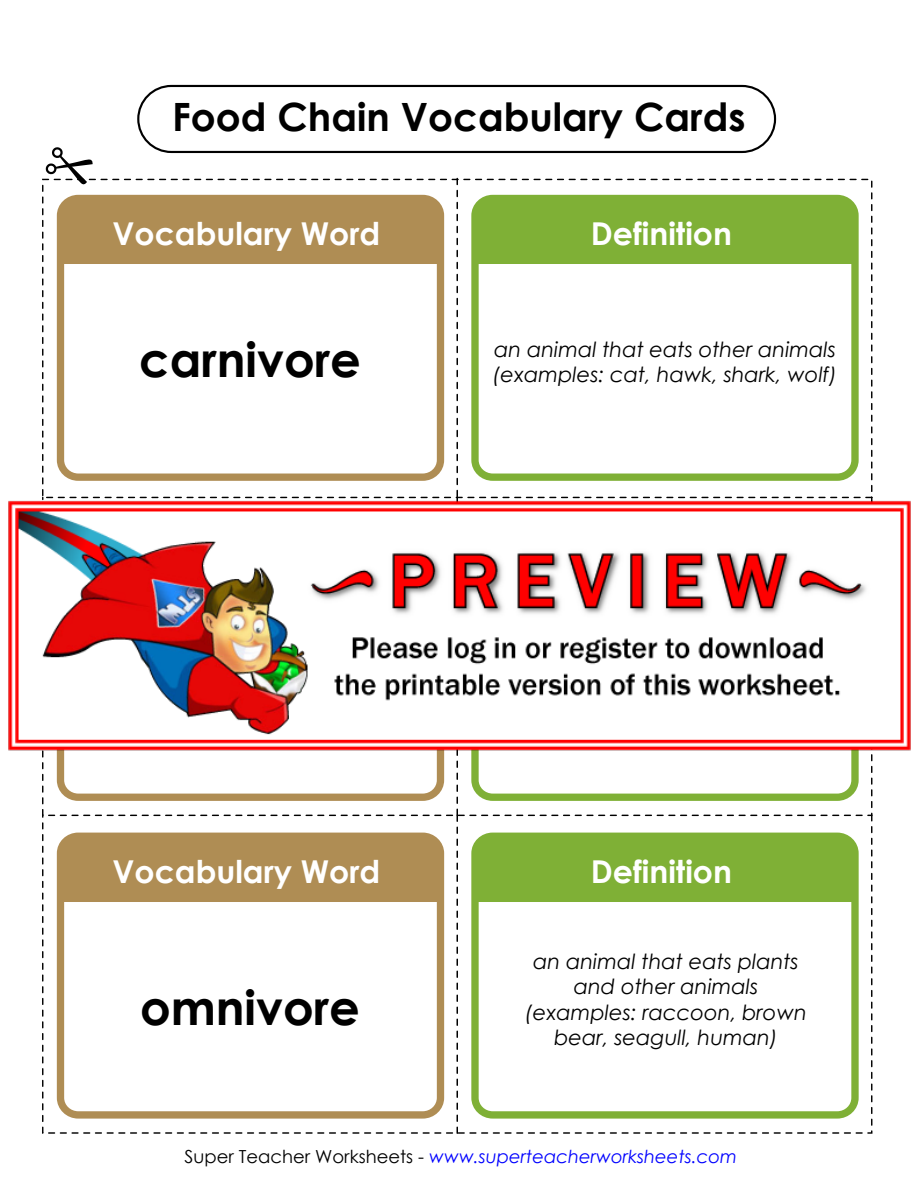
<style>
.page{position:relative;width:918px;height:1188px;background:#fff}
.page>*{position:absolute;margin:0;border:0;box-sizing:border-box;transform-origin:0 0}
.t1{font:700 48px "Century Gothic 2";color:#000}
.t2{font:700 39px "Century Gothic 2";color:#000}
.t3{font:700 31.5px "Century Gothic 2";color:#fff}
.t4{font:italic 21px/25.2px "Century Gothic 2";color:#000;text-align:center}
.t5{font:italic 18px "Century Gothic 2";color:#00f}
.s1{font-style:normal;color:#000}
</style>
<div class="page">
<div style="left:137px;top:85px;width:639px;height:68px;border:2px solid #000;border-radius:33px"></div>
<div style="left:57px;top:195px;width:387px;height:286px;border:7px solid #af8d54;border-radius:17px"></div>
<div style="left:471px;top:195px;width:388px;height:286px;border:7px solid #7fb036;border-radius:17px"></div>
<svg style="left:43px;top:148px;width:50px;height:37px"></svg>
<div style="left:61px;top:198px;width:379px;height:66px;background:#af8d54"></div>
<div style="left:476px;top:198px;width:379px;height:66px;background:#7fb036"></div>
<div style="left:57px;top:515px;width:387px;height:286px;border:7px solid #af8d54;border-radius:17px"></div>
<div style="left:471px;top:515px;width:388px;height:286px;border:7px solid #7fb036;border-radius:17px"></div>
<svg style="left:456px;top:178px;width:2px;height:956px"></svg>
<div style="left:57px;top:833px;width:387px;height:286px;border:7px solid #af8d54;border-radius:17px"></div>
<div style="left:471px;top:833px;width:388px;height:286px;border:7px solid #7fb036;border-radius:17px"></div>
<div style="left:61px;top:836px;width:379px;height:66px;background:#af8d54"></div>
<div style="left:476px;top:836px;width:379px;height:66px;background:#7fb036"></div>
<img style="left:8px;top:495px;width:903px;height:259px">
<h2 class="t2" style="left:172px;top:87px;width:575px">Food Chain Vocabulary Cards</h2>
<h3 class="t3" style="left:113px;top:210px;width:269px">Vocabulary Word</h3>
<h3 class="t3" style="left:591px;top:210px;width:143px">Definition</h3>
<h1 class="t1" style="left:139px;top:323px;width:223px">carnivore</h1>
<p class="t4" style="left:493px;top:336px;width:346px;text-align:left">an animal that eats other animals (examples: cat, hawk, shark, wolf)</p>
<h3 class="t3" style="left:113px;top:848px;width:269px">Vocabulary Word</h3>
<h3 class="t3" style="left:591px;top:848px;width:143px">Definition</h3>
<h1 class="t1" style="left:140px;top:971px;width:221px">omnivore</h1>
<p class="t4" style="left:525px;top:949px;width:283px">an animal that eats plants and other animals (examples: raccoon, brown bear, seagull, human)</p>
<p class="t5" style="left:185px;top:1144px;width:554px"><span class="s1">Super Teacher Worksheets -</span> www.superteacherworksheets.com</p>
</div>
